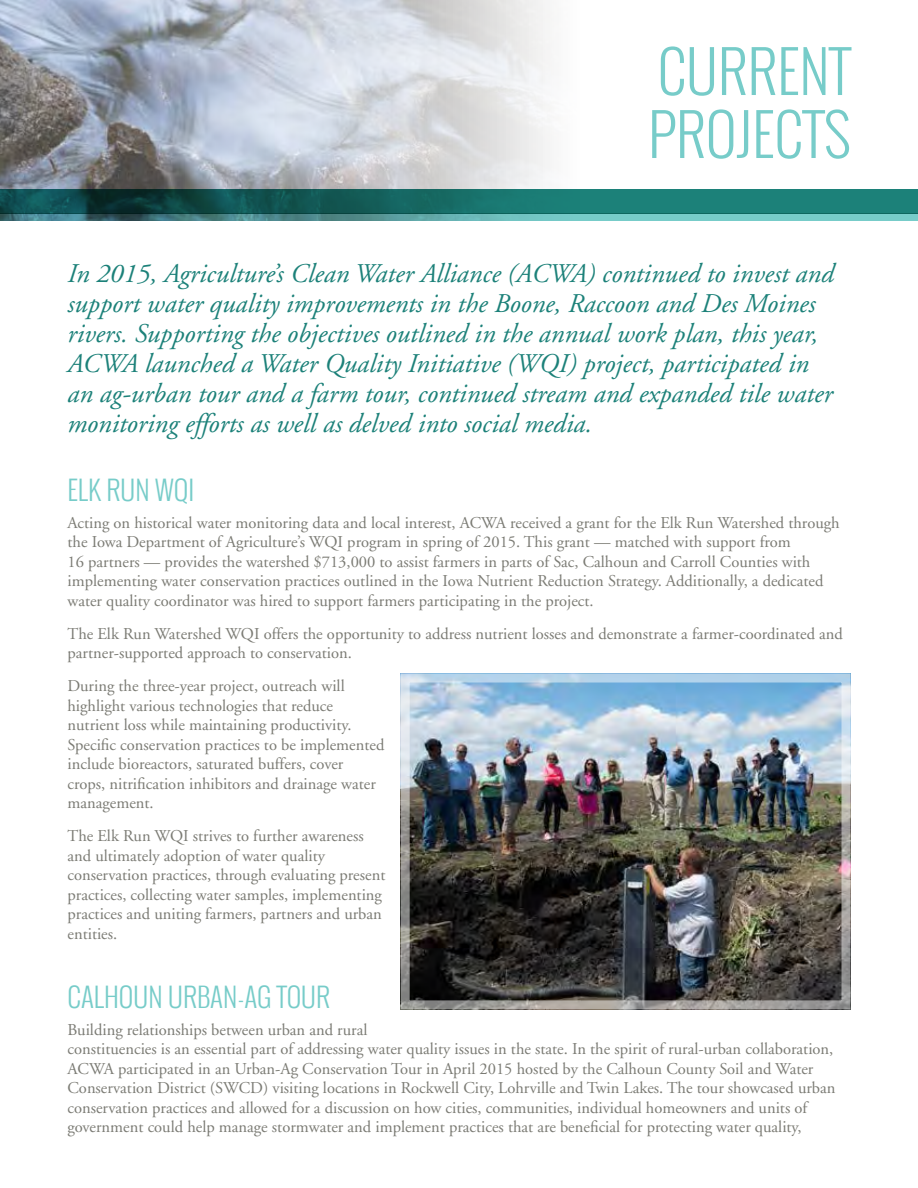
<style>
.page{position:relative;width:918px;height:1188px;background:#fff}
.page>*{position:absolute;margin:0;border:0;box-sizing:border-box;transform-origin:0 0}
.t1{font:300 57px/63px "Oswald";color:#77ccc9}
.t2{font:italic 27px/30px "Adobe Garamond";color:#1c8179}
.t3{font:300 27px "Oswald";color:#77ccc9}
.t4{font:16.5px/19.5px "Adobe Garamond";color:#7b7b74}
</style>
<div class="page">
<img style="left:411px;top:684px;width:429px;height:315px">
<div style="left:401px;top:674px;width:449px;height:335px;border:9px solid #fff"></div>
<img style="left:0;top:0;width:550px;height:189px">
<svg style="left:0;top:189px;width:918px;height:25px;background:#156661"></svg>
<svg style="left:0;top:214px;width:918px;height:7px;background:#60a5a6"></svg>
<h1 class="t1" style="left:648px;top:40px;width:204px">CURRENT<br>PROJECTS</h1>
<p class="t2" style="left:68px;top:259px;width:768px">In 2015, Agriculture’s Clean Water Alliance (ACWA) continued to invest and support water quality improvements in the Boone, Raccoon and Des Moines rivers. Supporting the objectives outlined in the annual work plan, this year, ACWA launched a Water Quality Initiative (WQI) project, participated in an ag-urban tour and a farm tour, continued stream and expanded tile water monitoring efforts as well as delved into social media.</p>
<h2 class="t3" style="left:68px;top:471px;width:128px">ELK RUN WQI</h2>
<p class="t4" style="left:68px;top:513px;width:774px">Acting on historical water monitoring data and local interest, ACWA received a grant for the Elk Run Watershed through the Iowa Department of Agriculture’s WQI program in spring of 2015. This grant — matched with support from<br>16 partners — provides the watershed $713,000 to assist farmers in parts of Sac, Calhoun and Carroll Counties with implementing water conservation practices outlined in the Iowa Nutrient Reduction Strategy. Additionally, a dedicated water quality coordinator was hired to support farmers participating in the project.</p>
<p class="t4" style="left:68px;top:624px;width:777px">The Elk Run Watershed WQI offers the opportunity to address nutrient losses and demonstrate a farmer-coordinated and partner-supported approach to conservation.</p>
<p class="t4" style="left:68px;top:677px;width:318px">During the three-year project, outreach will highlight various technologies that reduce nutrient loss while maintaining productivity.<br>Specific conservation practices to be implemented include bioreactors, saturated buffers, cover crops, nitrification inhibitors and drainage water management.</p>
<p class="t4" style="left:68px;top:827px;width:319px">The Elk Run WQI strives to further awareness and ultimately adoption of water quality conservation practices, through evaluating present practices, collecting water samples, implementing practices and uniting farmers, partners and urban entities.</p>
<h2 class="t3" style="left:68px;top:978px;width:264px">CALHOUN URBAN-AG TOUR</h2>
<p class="t4" style="left:68px;top:1020px;width:770px">Building relationships between urban and rural<br>constituencies is an essential part of addressing water quality issues in the state. In the spirit of rural-urban collaboration, ACWA participated in an Urban-Ag Conservation Tour in April 2015 hosted by the Calhoun County Soil and Water Conservation District (SWCD) visiting locations in Rockwell City, Lohrville and Twin Lakes. The tour showcased urban conservation practices and allowed for a discussion on how cities, communities, individual homeowners and units of government could help manage stormwater and implement practices that are beneficial for protecting water quality,</p>
</div>
